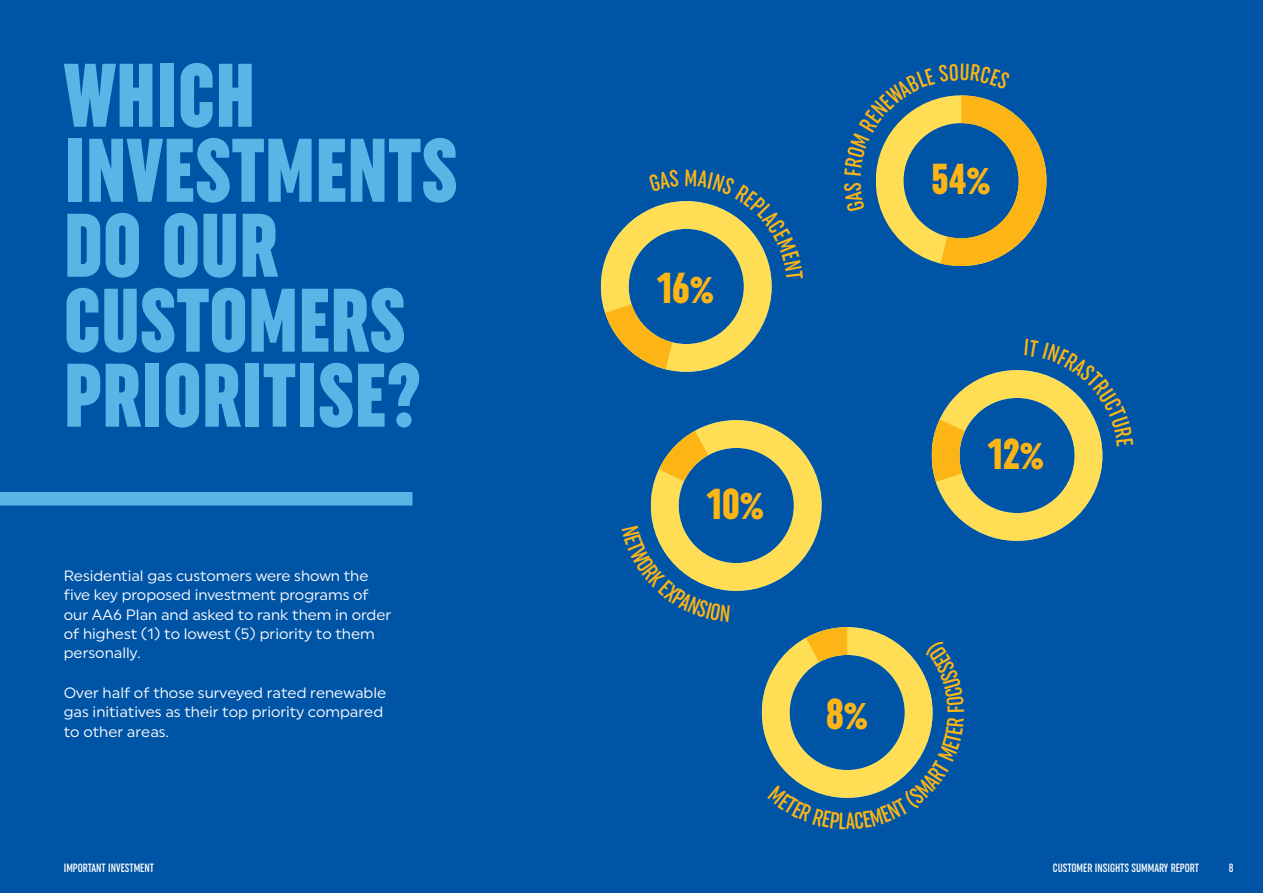
<style>
.page{position:relative;width:1263px;height:893px;background:#0054a6}
.page>*{position:absolute;margin:0;border:0;box-sizing:border-box;transform-origin:0 0}
.t1{font:900 extra-condensed 90px/75px "Uniform";color:#58b6e7}
.t2{font:900 extra-condensed 43.2px "Uniform";color:#fcb515}
.t3{font:15px/19.2px "Uniform";color:#fff}
.t4{font:500 extra-condensed 12px "Uniform";color:#fff}
</style>
<div class="page">
<div style="left:0;top:492px;width:412px;height:13px;background:#58b6e7"></div>
<svg style="left:601px;top:95px;width:502px;height:703px"></svg>
<h1 class="t1" style="left:64px;top:58px;width:396px">WHICH<br>INVESTMENTS<br>DO OUR<br>CUSTOMERS<br>PRIORITISE?</h1>
<p class="t3" style="left:64px;top:565px;width:329px">Residential gas customers were shown the five key proposed investment programs of our AA6 Plan and asked to rank them in order of highest (1) to lowest (5) priority to them personally.</p>
<p class="t3" style="left:64px;top:682px;width:324px">Over half of those surveyed rated renewable gas initiatives as their top priority compared to other areas.</p>
<h2 class="t2" style="left:657px;top:263px;width:59px">16%</h2>
<h2 class="t2" style="left:707px;top:479px;width:59px">10%</h2>
<h2 class="t2" style="left:931px;top:154px;width:61px">54%</h2>
<h2 class="t2" style="left:987px;top:429px;width:58px">12%</h2>
<h2 class="t2" style="left:826px;top:689px;width:43px">8%</h2>
<p class="t4" style="left:64px;top:860px;width:92px">IMPORTANT INVESTMENT</p>
<p class="t4" style="left:1053px;top:860px;width:148px">CUSTOMER INSIGHTS SUMMARY REPORT</p>
<p class="t4" style="left:1229px;top:860px;width:6px">8</p>
</div>
